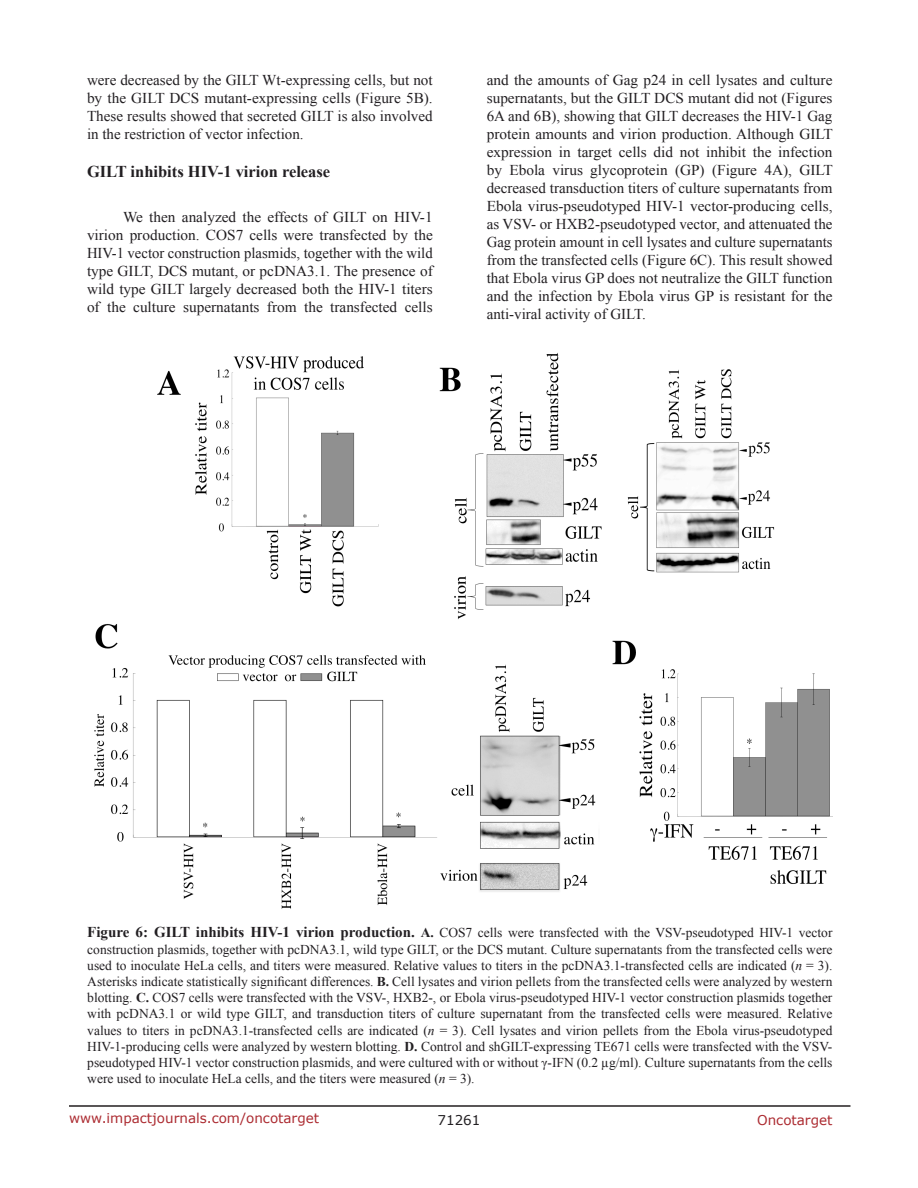
<style>
.page{position:relative;width:918px;height:1188px;background:#fff}
.page>*{position:absolute;margin:0;border:0;box-sizing:border-box;transform-origin:0 0}
.SubHeading{font:700 16.5px "Times New Roman";color:#221f22}
.BodyText{font:15px/18px "Times New Roman";color:#221f22;text-align:justify}
.FigureText{font:13.5px/16.2px "Times New Roman";color:#221f22;text-align:justify}
.t1{font:13.5px "Verdana";color:#ac2b31}
.t2{font:13.5px "Verdana";color:#221f22}
.s1{font-weight:700;font-size:15px}
.s2{font-weight:700}
.s3{font-style:italic}
</style>
<div class="page">
<hr style="left:69px;top:1105px;width:781px;height:2px;background:#231f20">
<img style="left:94px;top:352px;width:738px;height:557px">
<p class="BodyText" style="left:87px;top:71px;width:347px">were decreased by the GILT Wt-expressing cells, but not by the GILT DCS mutant-expressing cells (Figure 5B).<br>These results showed that secreted GILT is also involved in the restriction of vector infection.</p>
<p class="SubHeading" style="left:87px;top:160px;width:245px">GILT inhibits HIV-1 virion release</p>
<p class="BodyText" style="left:87px;top:208px;width:347px;text-indent:36px">We then analyzed the effects of GILT on HIV-1 virion production. COS7 cells were transfected by the HIV-1 vector construction plasmids, together with the wild type GILT, DCS mutant, or pcDNA3.1. The presence of wild type GILT largely decreased both the HIV-1 titers of the culture supernatants from the transfected cells</p>
<p class="BodyText" style="left:487px;top:71px;width:348px">and the amounts of Gag p24 in cell lysates and culture supernatants, but the GILT DCS mutant did not (Figures 6A and 6B), showing that GILT decreases the HIV-1 Gag protein amounts and virion production. Although GILT expression in target cells did not inhibit the infection by Ebola virus glycoprotein (GP) (Figure 4A), GILT decreased transduction titers of culture supernatants from Ebola virus-pseudotyped HIV-1 vector-producing cells, as VSV- or HXB2-pseudotyped vector, and attenuated the Gag protein amount in cell lysates and culture supernatants from the transfected cells (Figure 6C). This result showed that Ebola virus GP does not neutralize the GILT function and the infection by Ebola virus GP is resistant for the anti-viral activity of GILT.</p>
<p class="FigureText" style="left:87px;top:925px;width:747px"><span class="s1">Figure 6: GILT inhibits HIV-1 virion production.</span> <span class="s2">A.</span> COS7 cells were transfected with the VSV-pseudotyped HIV-1 vector construction plasmids, together with pcDNA3.1, wild type GILT, or the DCS mutant. Culture supernatants from the transfected cells were used to inoculate HeLa cells, and titers were measured. Relative values to titers in the pcDNA3.1-transfected cells are indicated (<span class="s3">n</span> = 3).<br>Asterisks indicate statistically significant differences. <span class="s2">B.</span> Cell lysates and virion pellets from the transfected cells were analyzed by western blotting. <span class="s2">C.</span> COS7 cells were transfected with the VSV-, HXB2-, or Ebola virus-pseudotyped HIV-1 vector construction plasmids together with pcDNA3.1 or wild type GILT, and transduction titers of culture supernatant from the transfected cells were measured. Relative values to titers in pcDNA3.1-transfected cells are indicated (<span class="s3">n</span> = 3). Cell lysates and virion pellets from the Ebola virus-pseudotyped HIV-1-producing cells were analyzed by western blotting. <span class="s2">D.</span> Control and shGILT-expressing TE671 cells were transfected with the VSV&shy;pseudotyped HIV-1 vector construction plasmids, and were cultured with or without γ-IFN (0.2 µg/ml). Culture supernatants from the cells were used to inoculate HeLa cells, and the titers were measured (<span class="s3">n</span> = 3).</p>
<p class="t1" style="left:69px;top:1109px;width:252px">www.impactjournals.com/oncotarget</p>
<p class="t2" style="left:438px;top:1111px;width:44px">71261</p>
<p class="t1" style="left:757px;top:1111px;width:77px">Oncotarget</p>
</div>
